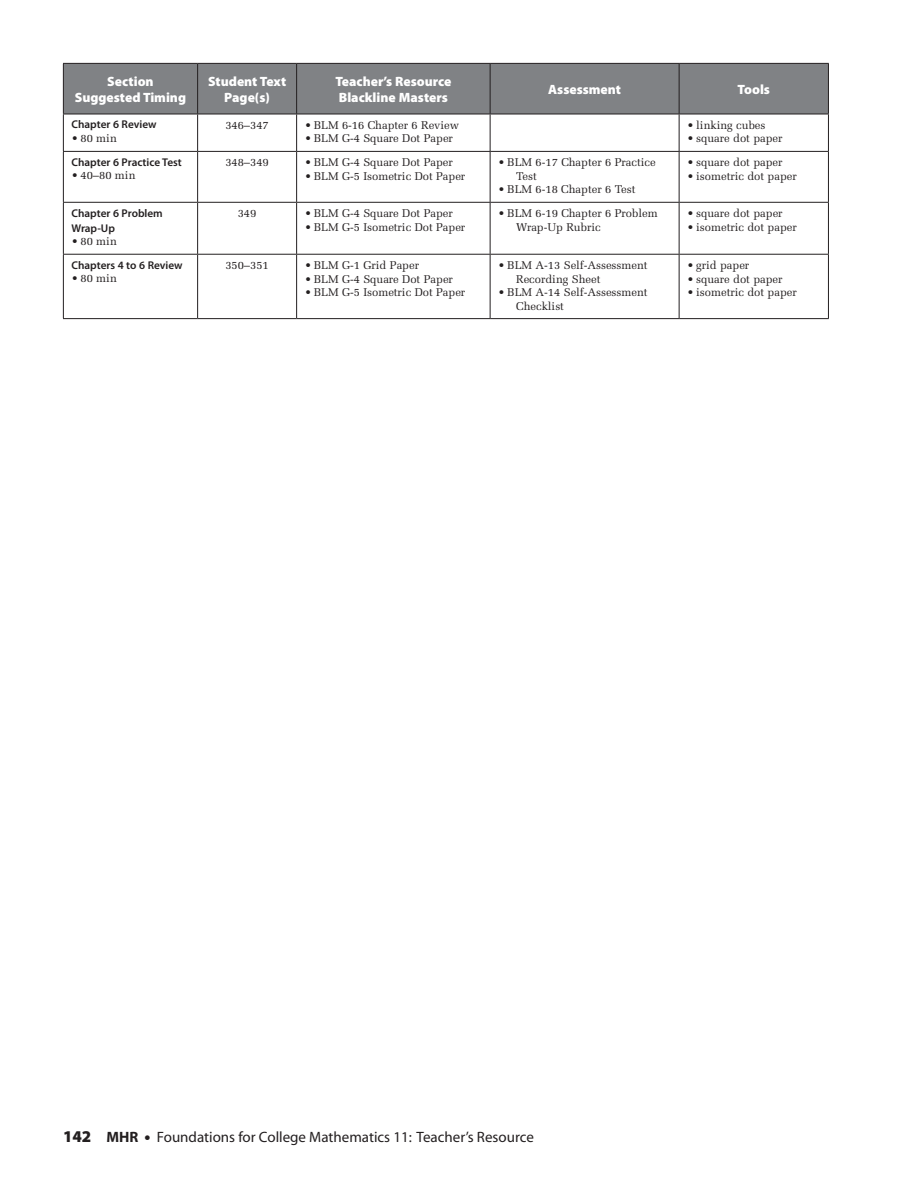
<style>
.page{position:relative;width:918px;height:1188px;background:#fff}
.page>*{position:absolute;margin:0;border:0;box-sizing:border-box;transform-origin:0 0}
.t1{font:15px "Myriad";color:#231f20}
.t2{font:900 13.5px/16.5px "Myriad Pro";color:#fff;text-align:center}
.t3{font:11.25px/13.5px "Melior";letter-spacing:-.005em;color:#231f20}
.t4{font:600 11.25px/15px "Myriad Pro";color:#231f20}
.s1{font-family:"Myriad Pro";font-weight:900;font-size:16.5px}
.s2{font-weight:700}
</style>
<div class="page">
<div style="left:64px;top:64px;width:764px;height:50px;background:#808285"></div>
<svg style="left:64px;top:115px;width:615px;height:203px"></svg>
<hr style="left:63px;top:63px;width:135px;height:1px;background:#231f20">
<hr style="left:63px;top:64px;width:1px;height:50px;background:#231f20">
<hr style="left:198px;top:63px;width:99px;height:1px;background:#231f20">
<hr style="left:197px;top:64px;width:1px;height:50px;background:#231f20">
<hr style="left:297px;top:63px;width:193px;height:1px;background:#231f20">
<hr style="left:296px;top:64px;width:1px;height:50px;background:#231f20">
<hr style="left:490px;top:63px;width:189px;height:1px;background:#231f20">
<hr style="left:490px;top:64px;width:1px;height:50px;background:#231f20">
<hr style="left:679px;top:63px;width:150px;height:1px;background:#231f20">
<hr style="left:679px;top:64px;width:1px;height:50px;background:#231f20">
<hr style="left:828px;top:64px;width:1px;height:50px;background:#231f20">
<hr style="left:63px;top:114px;width:135px;height:1px;background:#231f20">
<hr style="left:198px;top:114px;width:99px;height:1px;background:#231f20">
<hr style="left:297px;top:114px;width:193px;height:1px;background:#231f20">
<hr style="left:490px;top:114px;width:189px;height:1px;background:#231f20">
<hr style="left:679px;top:114px;width:150px;height:1px;background:#231f20">
<hr style="left:63px;top:114px;width:1px;height:37px;background:#231f20">
<hr style="left:197px;top:114px;width:1px;height:37px;background:#231f20">
<hr style="left:296px;top:114px;width:1px;height:37px;background:#231f20">
<hr style="left:490px;top:114px;width:1px;height:37px;background:#231f20">
<hr style="left:679px;top:114px;width:1px;height:37px;background:#231f20">
<hr style="left:828px;top:114px;width:1px;height:37px;background:#231f20">
<hr style="left:63px;top:151px;width:135px;height:1px;background:#231f20">
<hr style="left:63px;top:152px;width:1px;height:50px;background:#231f20">
<hr style="left:198px;top:151px;width:99px;height:1px;background:#231f20">
<hr style="left:197px;top:152px;width:1px;height:50px;background:#231f20">
<hr style="left:297px;top:151px;width:193px;height:1px;background:#231f20">
<hr style="left:296px;top:152px;width:1px;height:50px;background:#231f20">
<hr style="left:490px;top:151px;width:189px;height:1px;background:#231f20">
<hr style="left:490px;top:152px;width:1px;height:50px;background:#231f20">
<hr style="left:679px;top:151px;width:150px;height:1px;background:#231f20">
<hr style="left:679px;top:152px;width:1px;height:50px;background:#231f20">
<hr style="left:828px;top:152px;width:1px;height:50px;background:#231f20">
<hr style="left:63px;top:202px;width:135px;height:1px;background:#231f20">
<hr style="left:63px;top:203px;width:1px;height:51px;background:#231f20">
<hr style="left:198px;top:202px;width:99px;height:1px;background:#231f20">
<hr style="left:197px;top:203px;width:1px;height:51px;background:#231f20">
<hr style="left:297px;top:202px;width:193px;height:1px;background:#231f20">
<hr style="left:296px;top:203px;width:1px;height:51px;background:#231f20">
<hr style="left:490px;top:202px;width:189px;height:1px;background:#231f20">
<hr style="left:490px;top:203px;width:1px;height:51px;background:#231f20">
<hr style="left:679px;top:202px;width:150px;height:1px;background:#231f20">
<hr style="left:679px;top:203px;width:1px;height:51px;background:#231f20">
<hr style="left:828px;top:203px;width:1px;height:51px;background:#231f20">
<hr style="left:63px;top:254px;width:135px;height:1px;background:#231f20">
<hr style="left:63px;top:255px;width:1px;height:63px;background:#231f20">
<hr style="left:198px;top:254px;width:99px;height:1px;background:#231f20">
<hr style="left:197px;top:255px;width:1px;height:63px;background:#231f20">
<hr style="left:297px;top:254px;width:193px;height:1px;background:#231f20">
<hr style="left:296px;top:255px;width:1px;height:63px;background:#231f20">
<hr style="left:490px;top:254px;width:189px;height:1px;background:#231f20">
<hr style="left:490px;top:255px;width:1px;height:63px;background:#231f20">
<hr style="left:679px;top:254px;width:150px;height:1px;background:#231f20">
<hr style="left:679px;top:255px;width:1px;height:63px;background:#231f20">
<hr style="left:828px;top:255px;width:1px;height:63px;background:#231f20">
<hr style="left:63px;top:318px;width:135px;height:1px;background:#231f20">
<hr style="left:198px;top:318px;width:99px;height:1px;background:#231f20">
<hr style="left:297px;top:318px;width:193px;height:1px;background:#231f20">
<hr style="left:490px;top:318px;width:189px;height:1px;background:#231f20">
<hr style="left:679px;top:318px;width:150px;height:1px;background:#231f20">
<p class="t2" style="left:75px;top:72px;width:113px">Section<br>Suggested Timing</p>
<p class="t2" style="left:208px;top:72px;width:80px">Student Text<br>Page(s)</p>
<p class="t2" style="left:335px;top:72px;width:118px;text-align:left">Teacher’s Resource<br>Blackline Masters</p>
<p class="t2" style="left:548px;top:80px;width:74px">Assessment</p>
<p class="t2" style="left:738px;top:80px;width:34px">Tools</p>
<p class="t4" style="left:71px;top:117px;width:87px">Chapter 6 Review</p>
<p class="t3" style="left:71px;top:131px;width:47px">• 80 min</p>
<p class="t3" style="left:225px;top:118px;width:45px">346–347</p>
<p class="t3" style="left:305px;top:118px;width:156px">• BLM 6-16 Chapter 6 Review</p>
<p class="t3" style="left:305px;top:132px;width:150px">• BLM G-4 Square Dot Paper</p>
<p class="t3" style="left:687px;top:118px;width:80px">• linking cubes</p>
<p class="t3" style="left:687px;top:132px;width:97px">• square dot paper</p>
<p class="t4" style="left:71px;top:154px;width:112px">Chapter 6 Practice Test</p>
<p class="t3" style="left:71px;top:169px;width:66px">• 40–80 min</p>
<p class="t3" style="left:225px;top:156px;width:45px">348–349</p>
<p class="t3" style="left:305px;top:156px;width:150px">• BLM G-4 Square Dot Paper</p>
<p class="t3" style="left:305px;top:169px;width:162px">• BLM G-5 Isometric Dot Paper</p>
<p class="t3" style="left:516px;top:156px;width:141px;text-indent:-18px">• BLM 6-17 Chapter 6 Practice<br>Test</p>
<p class="t3" style="left:498px;top:183px;width:139px">• BLM 6-18 Chapter 6 Test</p>
<p class="t3" style="left:687px;top:156px;width:97px">• square dot paper</p>
<p class="t3" style="left:687px;top:169px;width:111px">• isometric dot paper</p>
<p class="t4" style="left:71px;top:205px;width:93px">Chapter 6 Problem<br>Wrap-Up</p>
<p class="t3" style="left:71px;top:235px;width:47px">• 80 min</p>
<p class="t3" style="left:238px;top:206px;width:20px">349</p>
<p class="t3" style="left:305px;top:206px;width:150px">• BLM G-4 Square Dot Paper</p>
<p class="t3" style="left:305px;top:220px;width:162px">• BLM G-5 Isometric Dot Paper</p>
<p class="t3" style="left:516px;top:206px;width:143px;text-indent:-18px">• BLM 6-19 Chapter 6 Problem<br>Wrap-Up Rubric</p>
<p class="t3" style="left:687px;top:206px;width:97px">• square dot paper</p>
<p class="t3" style="left:687px;top:220px;width:111px">• isometric dot paper</p>
<p class="t4" style="left:71px;top:257px;width:113px">Chapters 4 to 6 Review</p>
<p class="t3" style="left:71px;top:271px;width:47px">• 80 min</p>
<p class="t3" style="left:225px;top:258px;width:45px">350–351</p>
<p class="t3" style="left:305px;top:258px;width:116px">• BLM G-1 Grid Paper</p>
<p class="t3" style="left:305px;top:272px;width:150px">• BLM G-4 Square Dot Paper</p>
<p class="t3" style="left:305px;top:285px;width:162px">• BLM G-5 Isometric Dot Paper</p>
<p class="t3" style="left:516px;top:258px;width:133px;text-indent:-18px">• BLM A-13 Self-Assessment<br>Recording Sheet</p>
<p class="t3" style="left:516px;top:285px;width:133px;text-indent:-18px">• BLM A-14 Self-Assessment<br>Checklist</p>
<p class="t3" style="left:687px;top:258px;width:64px">• grid paper</p>
<p class="t3" style="left:687px;top:272px;width:97px">• square dot paper</p>
<p class="t3" style="left:687px;top:285px;width:111px">• isometric dot paper</p>
<h1 class="t1" style="left:63px;top:1129px;width:472px"><span class="s1">142</span> <span class="s2">MHR</span> <span class="s1">•</span> Foundations for College Mathematics 11: Teacher’s Resource</h1>
</div>
